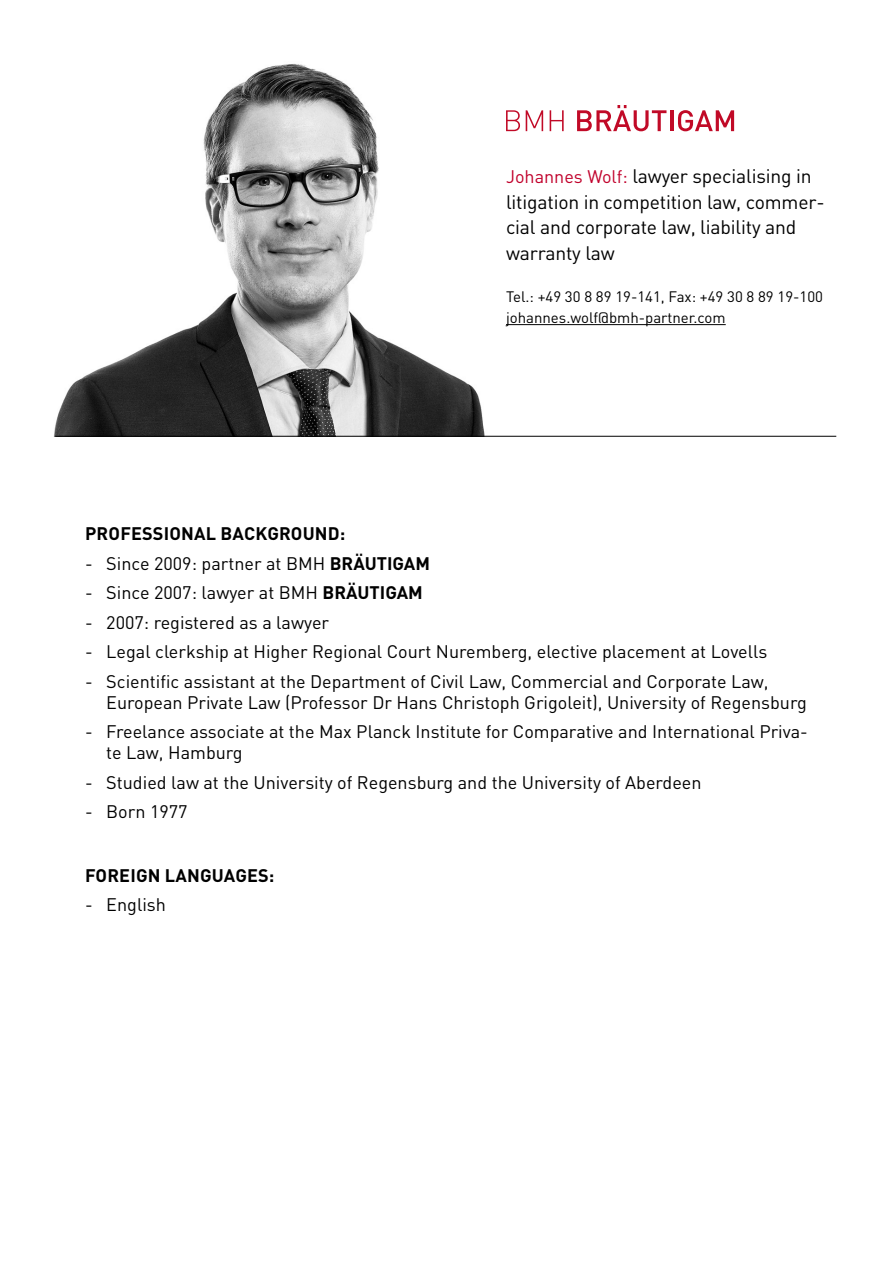
<style>
.page{position:relative;width:893px;height:1263px;background:#fff}
.page>*{position:absolute;margin:0;border:0;box-sizing:border-box;transform-origin:0 0}
.t1{font:19.35px/25.5px "DIN Pro";letter-spacing:-.01em;color:#000}
.t2{font:18px/21px "DIN Pro";color:#000}
.t3{font:700 18px "DIN Pro";letter-spacing:.01em;color:#000}
.t4{font:15px/21px "DIN Pro";color:#000}
.s1{font-size:18px;color:#c1022c}
.s2{font-weight:700}
</style>
<div class="page">
<img style="left:54px;top:63px;width:446px;height:373px">
<hr style="left:506px;top:324px;width:220px;height:1px;background:#000">
<svg style="left:506px;top:110px;width:14px;height:21px"></svg>
<svg style="left:526px;top:110px;width:17px;height:21px"></svg>
<svg style="left:550px;top:110px;width:14px;height:21px"></svg>
<svg style="left:577px;top:105px;width:89px;height:26px"></svg>
<hr style="left:670px;top:110px;width:3px;height:21px;background:#c10a27">
<svg style="left:678px;top:110px;width:56px;height:21px"></svg>
<hr style="left:55px;top:436px;width:781px;height:1px;background:#000">
<p class="t1" style="left:506px;top:163px;width:320px"><span class="s1">Johannes Wolf:</span> lawyer specialising in litigation in competition law, commer&shy;cial and corporate law, liability and warranty law</p>
<p class="t4" style="left:506px;top:285px;width:319px">Tel.: +49 30 8 89 19-141, Fax: +49 30 8 89 19-100 johannes.wolf@bmh-partner.com</p>
<p class="t3" style="left:85px;top:521px;width:262px">PROFESSIONAL BACKGROUND:</p>
<p class="t2" style="left:85px;top:552px;width:346px">- Since 2009: partner at BMH <span class="s2">BRÄUTIGAM</span></p>
<p class="t2" style="left:85px;top:581px;width:339px">- Since 2007: lawyer at BMH <span class="s2">BRÄUTIGAM</span></p>
<p class="t2" style="left:85px;top:611px;width:246px">- 2007: registered as a lawyer</p>
<p class="t2" style="left:85px;top:640px;width:684px">- Legal clerkship at Higher Regional Court Nuremberg, elective placement at Lovells</p>
<p class="t2" style="left:106px;top:670px;width:702px;text-indent:-21px">- Scientific assistant at the Department of Civil Law, Commercial and Corporate Law,<br>European Private Law (Professor Dr Hans Christoph Grigoleit), University of Regensburg</p>
<p class="t2" style="left:106px;top:720px;width:703px;text-indent:-21px">- Freelance associate at the Max Planck Institute for Comparative and International Priva&shy;te Law, Hamburg</p>
<p class="t2" style="left:85px;top:771px;width:618px">- Studied law at the University of Regensburg and the University of Aberdeen</p>
<p class="t2" style="left:85px;top:800px;width:104px">- Born 1977</p>
<p class="t3" style="left:85px;top:863px;width:191px">FOREIGN LANGUAGES:</p>
<p class="t2" style="left:85px;top:893px;width:82px">- English</p>
</div>
